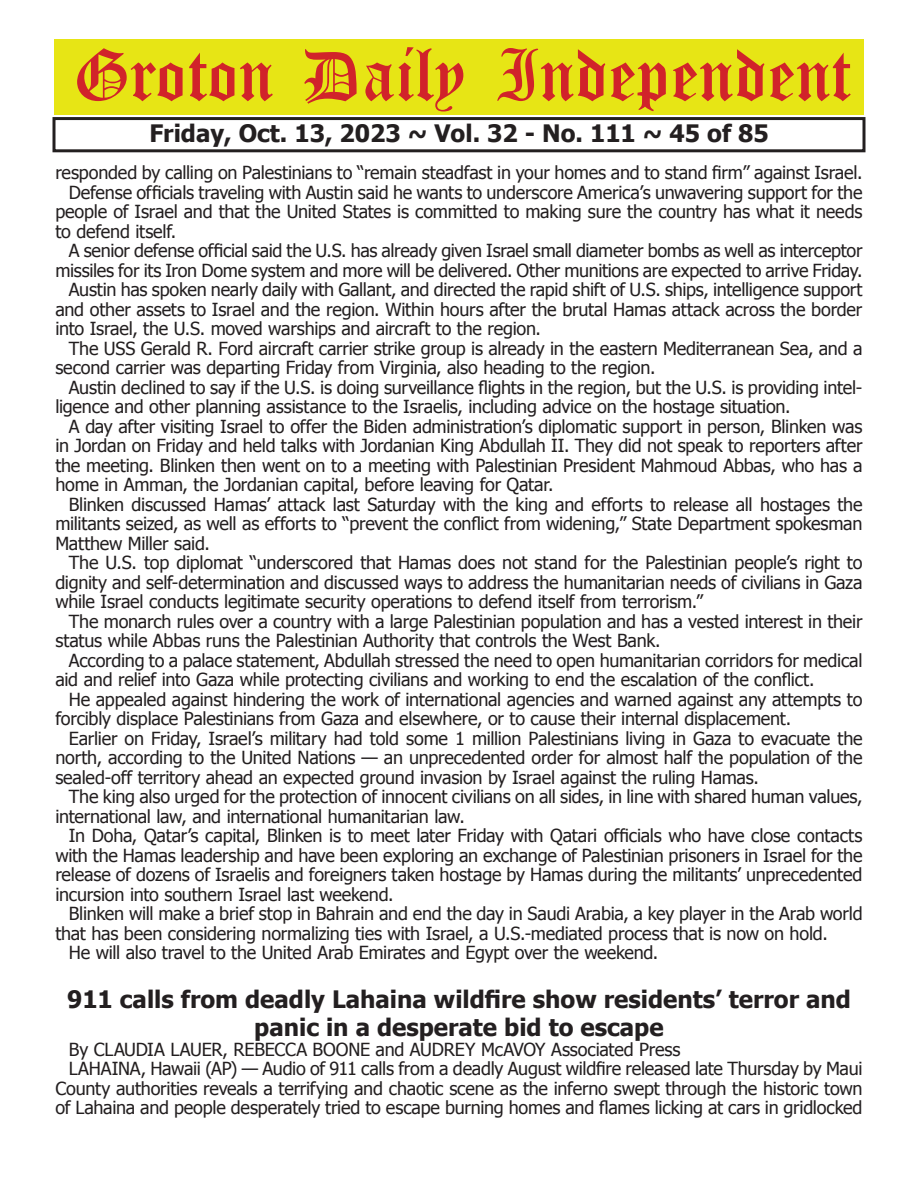
<style>
.page{position:relative;width:918px;height:1188px;background:#fff}
.page>*{position:absolute;margin:0;border:0;box-sizing:border-box;transform-origin:0 0}
.t1{font:54px "Old English Five";color:#d1232a}
.t2{font:700 24px/28.8px "Tahoma";color:#231f20;text-align:center}
.t3{font:18px "Tahoma";letter-spacing:-.015em;color:#231f20}
</style>
<div class="page">
<div style="left:52px;top:117px;width:814px;height:35px;border:3px solid #231f20"></div>
<div style="left:54px;top:40px;width:810px;height:75px;background:#e7e515"></div>
<h1 class="t1" style="left:73px;top:50px;width:779px">Groton Daily Independent</h1>
<h2 class="t2" style="left:149px;top:117px;width:621px">Friday, Oct. 13, 2023 ~ Vol. 32 - No. 111 ~ 45 of 85</h2>
<p class="t3" style="left:55px;top:161px;width:809px">responded by calling on Palestinians to “remain steadfast in your homes and to stand firm” against Israel.</p>
<p class="t3" style="left:69px;top:180px;width:795px">Defense officials traveling with Austin said he wants to underscore America’s unwavering support for the</p>
<p class="t3" style="left:55px;top:200px;width:809px">people of Israel and that the United States is committed to making sure the country has what it needs</p>
<p class="t3" style="left:55px;top:219px;width:122px">to defend itself.</p>
<p class="t3" style="left:69px;top:239px;width:795px">A senior defense official said the U.S. has already given Israel small diameter bombs as well as interceptor</p>
<p class="t3" style="left:55px;top:258px;width:809px">missiles for its Iron Dome system and more will be delivered. Other munitions are expected to arrive Friday.</p>
<p class="t3" style="left:69px;top:278px;width:795px">Austin has spoken nearly daily with Gallant, and directed the rapid shift of U.S. ships, intelligence support</p>
<p class="t3" style="left:55px;top:297px;width:809px">and other assets to Israel and the region. Within hours after the brutal Hamas attack across the border</p>
<p class="t3" style="left:55px;top:317px;width:487px">into Israel, the U.S. moved warships and aircraft to the region.</p>
<p class="t3" style="left:69px;top:336px;width:795px">The USS Gerald R. Ford aircraft carrier strike group is already in the eastern Mediterranean Sea, and a</p>
<p class="t3" style="left:55px;top:356px;width:602px">second carrier was departing Friday from Virginia, also heading to the region.</p>
<p class="t3" style="left:69px;top:375px;width:795px">Austin declined to say if the U.S. is doing surveillance flights in the region, but the U.S. is providing intel-</p>
<p class="t3" style="left:55px;top:395px;width:737px">ligence and other planning assistance to the Israelis, including advice on the hostage situation.</p>
<p class="t3" style="left:69px;top:414px;width:795px">A day after visiting Israel to offer the Biden administration’s diplomatic support in person, Blinken was</p>
<p class="t3" style="left:55px;top:434px;width:809px">in Jordan on Friday and held talks with Jordanian King Abdullah II. They did not speak to reporters after</p>
<p class="t3" style="left:55px;top:453px;width:809px">the meeting. Blinken then went on to a meeting with Palestinian President Mahmoud Abbas, who has a</p>
<p class="t3" style="left:55px;top:473px;width:500px">home in Amman, the Jordanian capital, before leaving for Qatar.</p>
<p class="t3" style="left:69px;top:492px;width:795px">Blinken discussed Hamas’ attack last Saturday with the king and efforts to release all hostages the</p>
<p class="t3" style="left:55px;top:512px;width:809px">militants seized, as well as efforts to “prevent the conflict from widening,” State Department spokesman</p>
<p class="t3" style="left:55px;top:531px;width:156px">Matthew Miller said.</p>
<p class="t3" style="left:69px;top:551px;width:795px">The U.S. top diplomat “underscored that Hamas does not stand for the Palestinian people’s right to</p>
<p class="t3" style="left:55px;top:570px;width:809px">dignity and self-determination and discussed ways to address the humanitarian needs of civilians in Gaza</p>
<p class="t3" style="left:55px;top:590px;width:649px">while Israel conducts legitimate security operations to defend itself from terrorism.”</p>
<p class="t3" style="left:69px;top:609px;width:795px">The monarch rules over a country with a large Palestinian population and has a vested interest in their</p>
<p class="t3" style="left:55px;top:629px;width:607px">status while Abbas runs the Palestinian Authority that controls the West Bank.</p>
<p class="t3" style="left:69px;top:648px;width:795px">According to a palace statement, Abdullah stressed the need to open humanitarian corridors for medical</p>
<p class="t3" style="left:55px;top:668px;width:761px">aid and relief into Gaza while protecting civilians and working to end the escalation of the conflict.</p>
<p class="t3" style="left:69px;top:687px;width:795px">He appealed against hindering the work of international agencies and warned against any attempts to</p>
<p class="t3" style="left:55px;top:707px;width:737px">forcibly displace Palestinians from Gaza and elsewhere, or to cause their internal displacement.</p>
<p class="t3" style="left:69px;top:726px;width:795px">Earlier on Friday, Israel’s military had told some 1 million Palestinians living in Gaza to evacuate the</p>
<p class="t3" style="left:55px;top:746px;width:809px">north, according to the United Nations — an unprecedented order for almost half the population of the</p>
<p class="t3" style="left:55px;top:765px;width:705px">sealed-off territory ahead an expected ground invasion by Israel against the ruling Hamas.</p>
<p class="t3" style="left:69px;top:784px;width:795px">The king also urged for the protection of innocent civilians on all sides, in line with shared human values,</p>
<p class="t3" style="left:55px;top:804px;width:411px">international law, and international humanitarian law.</p>
<p class="t3" style="left:69px;top:823px;width:795px">In Doha, Qatar’s capital, Blinken is to meet later Friday with Qatari officials who have close contacts</p>
<p class="t3" style="left:55px;top:843px;width:809px">with the Hamas leadership and have been exploring an exchange of Palestinian prisoners in Israel for the</p>
<p class="t3" style="left:55px;top:862px;width:809px">release of dozens of Israelis and foreigners taken hostage by Hamas during the militants’ unprecedented</p>
<p class="t3" style="left:55px;top:882px;width:340px">incursion into southern Israel last weekend.</p>
<p class="t3" style="left:69px;top:901px;width:795px">Blinken will make a brief stop in Bahrain and end the day in Saudi Arabia, a key player in the Arab world</p>
<p class="t3" style="left:55px;top:921px;width:774px">that has been considering normalizing ties with Israel, a U.S.-mediated process that is now on hold.</p>
<p class="t3" style="left:69px;top:940px;width:591px">He will also travel to the United Arab Emirates and Egypt over the weekend.</p>
<h2 class="t2" style="left:67px;top:983px;width:785px">911 calls from deadly Lahaina wildfire show residents’ terror and panic in a desperate bid to escape</h2>
<p class="t3" style="left:69px;top:1037px;width:613px">By CLAUDIA LAUER, REBECCA BOONE and AUDREY McAVOY Associated Press</p>
<p class="t3" style="left:69px;top:1057px;width:795px">LAHAINA, Hawaii (AP) — Audio of 911 calls from a deadly August wildfire released late Thursday by Maui</p>
<p class="t3" style="left:55px;top:1076px;width:809px">County authorities reveals a terrifying and chaotic scene as the inferno swept through the historic town</p>
<p class="t3" style="left:55px;top:1096px;width:809px">of Lahaina and people desperately tried to escape burning homes and flames licking at cars in gridlocked</p>
</div>
